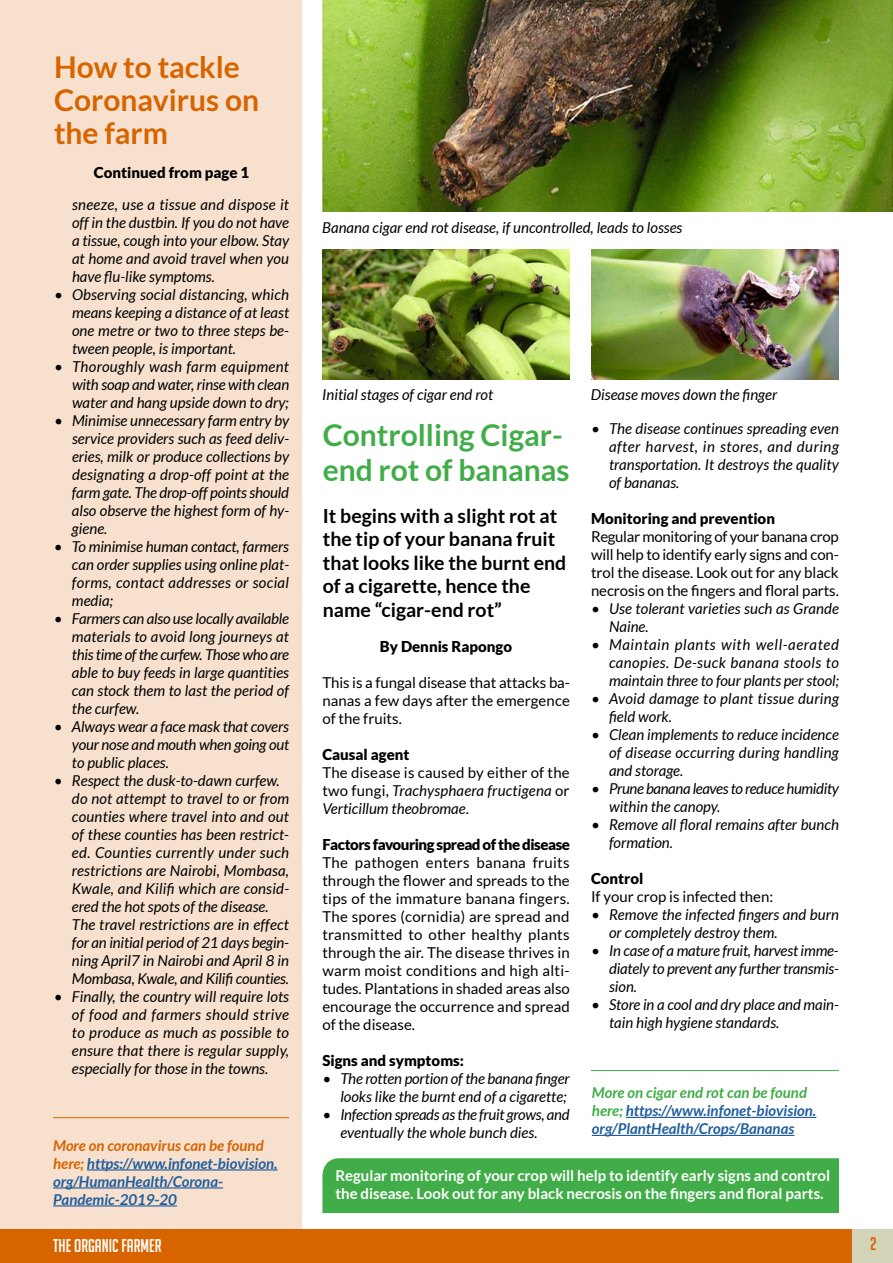
<style>
.page{position:relative;width:893px;height:1263px;background:#fff}
.page>*{position:absolute;margin:0;border:0;box-sizing:border-box;transform-origin:0 0}
.t1{font:700 30px/34.5px "Lato";color:#41ad49}
.t2{font:700 30px/33px "Lato";color:#d86400}
.t3{font:700 19.5px/23.4px "Lato";color:#000}
.t4{font:18px "Big Noodle Titling";color:#fff}
.t5{font:18px "Big Noodle Titling";color:#d86400}
.t6{font:italic 15px/18px "Lato";color:#000;text-align:justify}
.t7{font:15px/18px "Lato";color:#000;text-align:justify}
.t8{font:italic 700 15px/18px "Lato";color:#215e9e}
.t9{font:700 15px/18px "Lato";color:#fff}
.t10{font:900 15px "Lato";color:#000}
.t11{font:italic 15px/18px "Lato";letter-spacing:-.02em;color:#000}
.t12{font:italic 15px/18px "Lato";letter-spacing:-.025em;color:#000}
.t13{font:italic 15px/18px "Lato";letter-spacing:.02em;color:#000}
.t14{font:900 15px "Lato";letter-spacing:-.03em;color:#000}
.s1{color:#d86400}
.s2{font-style:normal}
.s3{color:#41ad49}
</style>
<div class="page">
<div style="left:0;top:1229px;width:893px;height:34px;background:#d86400"></div>
<div style="left:852px;top:1229px;width:41px;height:34px;background:#d2d3b7"></div>
<div style="left:0;top:0;width:302px;height:1229px;background:#f7e0cd"></div>
<div style="left:322px;top:1158px;width:517px;height:55px;background:#41ad49"></div>
<hr style="left:626px;top:1117px;width:190px;height:1px;background:#215e9e">
<hr style="left:592px;top:1135px;width:202px;height:1px;background:#215e9e">
<hr style="left:87px;top:1169px;width:191px;height:1px;background:#215e9e">
<hr style="left:53px;top:1187px;width:170px;height:1px;background:#215e9e">
<hr style="left:53px;top:1205px;width:124px;height:1px;background:#215e9e">
<img style="left:322px;top:0;width:571px;height:211px">
<img style="left:591px;top:250px;width:247px;height:129px">
<img style="left:322px;top:250px;width:248px;height:129px">
<hr style="left:591px;top:1070px;width:248px;height:1px;background:#41ad49">
<hr style="left:53px;top:1117px;width:236px;height:1px;background:#d86400">
<h1 class="t2" style="left:54px;top:50px;width:207px">How to tackle<br>Coronavirus on the farm</h1>
<p class="t10" style="left:94px;top:164px;width:157px">Continued from page 1</p>
<p class="t6" style="left:72px;top:196px;width:219px">sneeze, use a tissue and dispose it off in the dustbin. If you do not have a tissue, cough into your elbow. Stay at home and avoid travel when you have flu-like symptoms.</p>
<p class="t6" style="left:72px;top:286px;width:219px;text-indent:-18px">• Observing social distancing, which means keeping a distance of at least one metre or two to three steps be&shy;tween people, is important.</p>
<p class="t6" style="left:72px;top:358px;width:219px;text-indent:-18px">• Thoroughly wash farm equipment with soap and water, rinse with clean water and hang upside down to dry;</p>
<p class="t6" style="left:72px;top:412px;width:219px;text-indent:-18px">• Minimise unnecessary farm entry by service providers such as feed deliv&shy;eries, milk or produce collections by designating a drop-off point at the farm gate. The drop-off points should also observe the highest form of hy&shy;giene.</p>
<p class="t6" style="left:72px;top:538px;width:219px;text-indent:-18px">• To minimise human contact, farmers can order supplies using online plat&shy;forms, contact addresses or social media;</p>
<p class="t6" style="left:72px;top:610px;width:219px;text-indent:-18px">• Farmers can also use locally available materials to avoid long journeys at this time of the curfew. Those who are able to buy feeds in large quantities can stock them to last the period of the curfew.</p>
<p class="t6" style="left:72px;top:718px;width:219px;text-indent:-18px">• Always wear a face mask that covers your nose and mouth when going out to public places.</p>
<p class="t6" style="left:72px;top:772px;width:219px;text-align:left;text-indent:-18px">• Respect the dusk-to-dawn curfew. do not attempt to travel to or from counties where travel into and out of these counties has been restrict&shy;ed. Counties currently under such restrictions are Nairobi, Mombasa, Kwale, and Kilifi which are consid&shy;ered the hot spots of the disease.<br>The travel restrictions are in effect for an initial period of 21 days begin&shy;ning April7 in Nairobi and April 8 in Mombasa, Kwale, and Kilifi counties.</p>
<p class="t6" style="left:72px;top:988px;width:219px;text-indent:-18px">• Finally, the country will require lots of food and farmers should strive to produce as much as possible to ensure that there is regular supply, especially for those in the towns.</p>
<p class="t8" style="left:53px;top:1137px;width:226px"><span class="s1">More on coronavirus can be found here;</span> https://www.infonet-biovision. org/HumanHealth/Corona-<br>Pandemic-2019-20</p>
<p class="t6" style="left:322px;top:219px;width:362px">Banana cigar end rot disease, if uncontrolled, leads to losses</p>
<p class="t6" style="left:322px;top:386px;width:172px">Initial stages of cigar end rot</p>
<h1 class="t1" style="left:323px;top:418px;width:248px">Controlling Cigar&shy;end rot of bananas</h1>
<h2 class="t3" style="left:323px;top:504px;width:245px">It begins with a slight rot at the tip of your banana fruit that looks like the burnt end of a cigarette, hence the name “cigar-end rot”</h2>
<p class="t10" style="left:380px;top:638px;width:134px">By Dennis Rapongo</p>
<p class="t7" style="left:322px;top:673px;width:249px">This is a fungal disease that attacks ba&shy;nanas a few days after the emergence of the fruits.</p>
<p class="t10" style="left:322px;top:746px;width:89px">Causal agent</p>
<p class="t6" style="left:322px;top:764px;width:249px"><span class="s2">The disease is caused by either of the two fungi,</span> Trachysphaera fructigena <span class="s2">or </span>Verticillum theobromae<span class="s2">.</span></p>
<p class="t14" style="left:322px;top:836px;width:249px">Factors favouring spread of the disease</p>
<p class="t7" style="left:322px;top:853px;width:249px">The pathogen enters banana fruits through the flower and spreads to the tips of the immature banana fingers.<br>The spores (cornidia) are spread and transmitted to other healthy plants through the air. The disease thrives in warm moist conditions and high alti&shy;tudes. Plantations in shaded areas also encourage the occurrence and spread of the disease.</p>
<p class="t10" style="left:322px;top:1052px;width:143px">Signs and symptoms:</p>
<p class="t6" style="left:322px;top:1070px;width:249px;text-align:right">• The rotten portion of the banana finger looks like the burnt end of a cigarette;</p>
<p class="t11" style="left:340px;top:1106px;width:231px;text-indent:-18px">• Infection spreads as the fruit grows, and eventually the whole bunch dies.</p>
<p class="t6" style="left:591px;top:386px;width:188px">Disease moves down the finger</p>
<p class="t6" style="left:609px;top:420px;width:231px;text-indent:-18px">• The disease continues spreading even after harvest, in stores, and during transportation. It destroys the quality of bananas.</p>
<p class="t10" style="left:591px;top:510px;width:186px">Monitoring and prevention</p>
<p class="t7" style="left:591px;top:528px;width:249px">Regular monitoring of your banana crop will help to identify early signs and con&shy;trol the disease. Look out for any black necrosis on the fingers and floral parts.</p>
<p class="t6" style="left:609px;top:600px;width:231px;text-indent:-18px">• Use tolerant varieties such as Grande<br>Naine.</p>
<p class="t6" style="left:609px;top:636px;width:231px;text-indent:-18px">• Maintain plants with well-aerated canopies. De-suck banana stools to maintain three to four plants per stool;</p>
<p class="t13" style="left:609px;top:690px;width:231px;text-indent:-18px">• Avoid damage to plant tissue during field work.</p>
<p class="t6" style="left:609px;top:726px;width:231px;text-indent:-18px">• Clean implements to reduce incidence of disease occurring during handling and storage.</p>
<p class="t12" style="left:609px;top:780px;width:231px;text-indent:-18px">• Prune banana leaves to reduce humidity within the canopy.</p>
<p class="t6" style="left:609px;top:816px;width:231px;text-indent:-18px">• Remove all floral remains after bunch formation.</p>
<p class="t10" style="left:591px;top:870px;width:54px">Control</p>
<p class="t7" style="left:591px;top:888px;width:184px">If your crop is infected then:</p>
<p class="t6" style="left:609px;top:906px;width:231px;text-indent:-18px">• Remove the infected fingers and burn or completely destroy them.</p>
<p class="t6" style="left:609px;top:942px;width:231px;text-indent:-18px">• In case of a mature fruit, harvest imme&shy;diately to prevent any further transmis&shy;sion.</p>
<p class="t6" style="left:609px;top:996px;width:231px;text-indent:-18px">• Store in a cool and dry place and main&shy;tain high hygiene standards.</p>
<p class="t8" style="left:592px;top:1084px;width:226px"><span class="s3">More on cigar end rot can be found here;</span> https://www.infonet-biovision. org/PlantHealth/Crops/Bananas</p>
<p class="t9" style="left:335px;top:1167px;width:496px">Regular monitoring of your crop will help to identify early signs and control the disease. Look out for any black necrosis on the fingers and floral parts.</p>
<p class="t4" style="left:53px;top:1235px;width:110px">THE ORGANIC FARMER</p>
<p class="t5" style="left:870px;top:1234px;width:8px">2</p>
</div>
